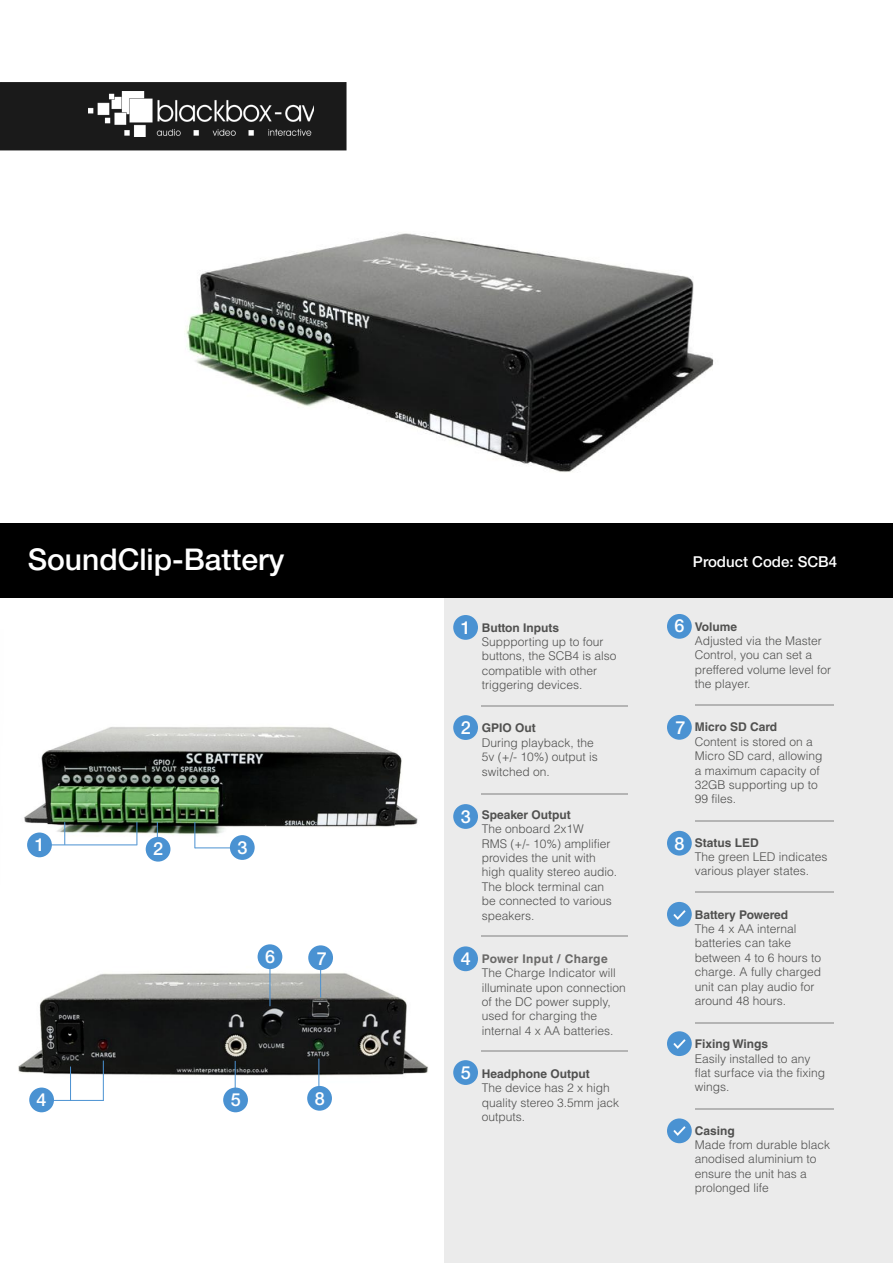
<style>
.page{position:relative;width:893px;height:1263px;background:#fff}
.page>*{position:absolute;margin:0;border:0;box-sizing:border-box;transform-origin:0 0}
.t1{font:500 30px "Helvetica Neue";color:#fff}
.t2{font:500 18px "Helvetica Neue";color:#fff}
.t3{font:500 15px "Helvetica Neue";color:#fff}
.t4{font:300 12px/14.4px "Helvetica";color:#50504f}
.t5{font:700 12px "Helvetica LT Std";color:#50504f}
.t6{font:700 12px "Helvetica LT Std";letter-spacing:.03em;color:#696867}
</style>
<div class="page">
<img style="left:18px;top:944px;width:410px;height:169px">
<img style="left:24px;top:727px;width:394px;height:135px">
<div style="left:0;top:523px;width:893px;height:75px;background:#000"></div>
<div style="left:444px;top:599px;width:449px;height:664px;background:#ebebeb"></div>
<hr style="left:482px;top:706px;width:146px;height:1px;background:#b4b4b4">
<hr style="left:695px;top:704px;width:138px;height:2px;background:#b4b4b4">
<hr style="left:482px;top:794px;width:146px;height:1px;background:#b4b4b4">
<div style="left:453px;top:615px;width:25px;height:25px;background:#4a92d2;border-radius:50%"></div>
<hr style="left:482px;top:936px;width:146px;height:1px;background:#b4b4b4">
<hr style="left:695px;top:820px;width:138px;height:2px;background:#b4b4b4">
<hr style="left:695px;top:892px;width:138px;height:1px;background:#b4b4b4">
<div style="left:453px;top:715px;width:25px;height:25px;background:#4a92d2;border-radius:50%"></div>
<div style="left:453px;top:804px;width:25px;height:25px;background:#4a92d2;border-radius:50%"></div>
<div style="left:453px;top:946px;width:25px;height:25px;background:#4a92d2;border-radius:50%"></div>
<div style="left:667px;top:614px;width:25px;height:25px;background:#4a92d2;border-radius:50%"></div>
<div style="left:667px;top:902px;width:25px;height:25px;background:#4a92d2;border-radius:50%"></div>
<div style="left:667px;top:1031px;width:25px;height:25px;background:#4a92d2;border-radius:50%"></div>
<div style="left:146px;top:837px;width:24px;height:25px;background:#4a92d2;border-radius:50%"></div>
<div style="left:223px;top:1087px;width:25px;height:25px;background:#4a92d2;border-radius:50%"></div>
<div style="left:29px;top:1087px;width:25px;height:25px;background:#4a92d2;border-radius:50%"></div>
<img style="left:673px;top:1039px;width:15px;height:14px">
<img style="left:671px;top:910px;width:17px;height:14px">
<div style="left:27px;top:832px;width:25px;height:25px;background:#4a92d2;border-radius:50%"></div>
<div style="left:230px;top:835px;width:25px;height:25px;background:#4a92d2;border-radius:50%"></div>
<div style="left:453px;top:1060px;width:25px;height:25px;background:#4a92d2;border-radius:50%"></div>
<div style="left:258px;top:944px;width:24px;height:25px;background:#4a92d2;border-radius:50%"></div>
<div style="left:667px;top:715px;width:25px;height:25px;background:#4a92d2;border-radius:50%"></div>
<div style="left:308px;top:945px;width:25px;height:25px;background:#4a92d2;border-radius:50%"></div>
<div style="left:667px;top:831px;width:25px;height:25px;background:#4a92d2;border-radius:50%"></div>
<div style="left:307px;top:1086px;width:25px;height:25px;background:#4a92d2;border-radius:50%"></div>
<hr style="left:482px;top:1050px;width:146px;height:2px;background:#b4b4b4">
<hr style="left:695px;top:1022px;width:138px;height:2px;background:#b4b4b4">
<hr style="left:695px;top:1108px;width:138px;height:2px;background:#b4b4b4">
<div style="left:667px;top:1118px;width:25px;height:25px;background:#4a92d2;border-radius:50%"></div>
<img style="left:671px;top:1126px;width:17px;height:15px">
<hr style="left:195px;top:847px;width:38px;height:1px;background:#4a91d1">
<svg style="left:194px;top:822px;width:1px;height:26px"></svg>
<svg style="left:157px;top:822px;width:1px;height:15px"></svg>
<hr style="left:49px;top:844px;width:88px;height:1px;background:#4a91d1">
<svg style="left:137px;top:822px;width:1px;height:23px"></svg>
<svg style="left:64px;top:822px;width:1px;height:23px"></svg>
<hr style="left:47px;top:1100px;width:57px;height:1px;background:#4a91d1">
<hr style="left:103px;top:1060px;width:1px;height:41px;background:#4a91d1">
<hr style="left:70px;top:1066px;width:1px;height:35px;background:#4a91d1">
<hr style="left:235px;top:1061px;width:1px;height:30px;background:#4a91d1">
<hr style="left:318px;top:1058px;width:1px;height:30px;background:#4a91d1">
<hr style="left:270px;top:966px;width:1px;height:40px;background:#4a91d1">
<hr style="left:320px;top:966px;width:1px;height:31px;background:#4a91d1">
<img style="left:135px;top:82px;width:579px;height:390px">
<div style="left:1px;top:83px;width:345px;height:67px;background:#1a1a1a"></div>
<div style="left:0;top:82px;width:346px;height:68px;border:2px solid #000"></div>
<img style="left:88px;top:92px;width:226px;height:44px">
<h1 class="t1" style="left:28px;top:535px;width:258px">SoundClip-Battery</h1>
<p class="t3" style="left:693px;top:550px;width:146px">Product Code: SCB4</p>
<h2 class="t2" style="left:35px;top:830px;width:12px">1</h2>
<h2 class="t2" style="left:237px;top:833px;width:12px">3</h2>
<h2 class="t2" style="left:153px;top:834px;width:12px">2</h2>
<h2 class="t2" style="left:265px;top:942px;width:12px">6</h2>
<h2 class="t2" style="left:317px;top:944px;width:12px">7</h2>
<h2 class="t2" style="left:37px;top:1085px;width:12px">4</h2>
<h2 class="t2" style="left:231px;top:1085px;width:12px">5</h2>
<h2 class="t2" style="left:315px;top:1084px;width:12px">8</h2>
<h2 class="t2" style="left:461px;top:613px;width:12px">1</h2>
<h2 class="t2" style="left:461px;top:713px;width:12px">2</h2>
<h2 class="t2" style="left:461px;top:802px;width:12px">3</h2>
<h2 class="t2" style="left:461px;top:944px;width:12px">4</h2>
<h2 class="t2" style="left:461px;top:1058px;width:12px">5</h2>
<p class="t5" style="left:482px;top:620px;width:79px">Button Inputs</p>
<p class="t4" style="left:482px;top:634px;width:136px">Suppporting up to four buttons, the SCB4 is also compatible with other triggering devices.</p>
<p class="t5" style="left:482px;top:721px;width:56px">GPIO Out</p>
<p class="t4" style="left:482px;top:735px;width:117px">During playback, the<br>5v (+/- 10%) output is switched on.</p>
<p class="t5" style="left:482px;top:807px;width:91px">Speaker Output</p>
<p class="t4" style="left:482px;top:821px;width:137px">The onboard 2x1W<br>RMS (+/- 10%) amplifier provides the unit with high quality stereo audio.<br>The block terminal can be connected to various speakers.</p>
<p class="t6" style="left:482px;top:951px;width:127px">Power Input / Charge</p>
<p class="t4" style="left:482px;top:965px;width:146px">The Charge Indicator will illuminate upon connection of the DC power supply, used for charging the internal 4 x AA batteries.</p>
<p class="t5" style="left:482px;top:1066px;width:109px">Headphone Output</p>
<p class="t4" style="left:482px;top:1080px;width:139px">The device has 2 x high quality stereo 3.5mm jack outputs.</p>
<h2 class="t2" style="left:675px;top:611px;width:12px">6</h2>
<h2 class="t2" style="left:676px;top:713px;width:12px">7</h2>
<h2 class="t2" style="left:675px;top:829px;width:12px">8</h2>
<p class="t5" style="left:695px;top:619px;width:44px">Volume</p>
<p class="t4" style="left:695px;top:633px;width:138px">Adjusted via the Master<br>Control, you can set a preffered volume level for the player.</p>
<p class="t5" style="left:695px;top:720px;width:84px">Micro SD Card</p>
<p class="t4" style="left:695px;top:734px;width:129px">Content is stored on a<br>Micro SD card, allowing a maximum capacity of<br>32GB supporting up to<br>99 files.</p>
<p class="t5" style="left:695px;top:835px;width:65px">Status LED</p>
<p class="t4" style="left:695px;top:849px;width:134px">The green LED indicates various player states.</p>
<p class="t5" style="left:695px;top:907px;width:95px">Battery Powered</p>
<p class="t4" style="left:695px;top:921px;width:128px">The 4 x AA internal batteries can take between 4 to 6 hours to charge. A fully charged unit can play audio for around 48 hours.</p>
<p class="t5" style="left:695px;top:1037px;width:75px">Fixing Wings</p>
<p class="t4" style="left:695px;top:1051px;width:132px">Easily installed to any flat surface via the fixing wings.</p>
<p class="t5" style="left:695px;top:1123px;width:42px">Casing</p>
<p class="t4" style="left:695px;top:1137px;width:137px">Made from durable black anodised aluminium to ensure the unit has a prolonged life</p>
</div>
